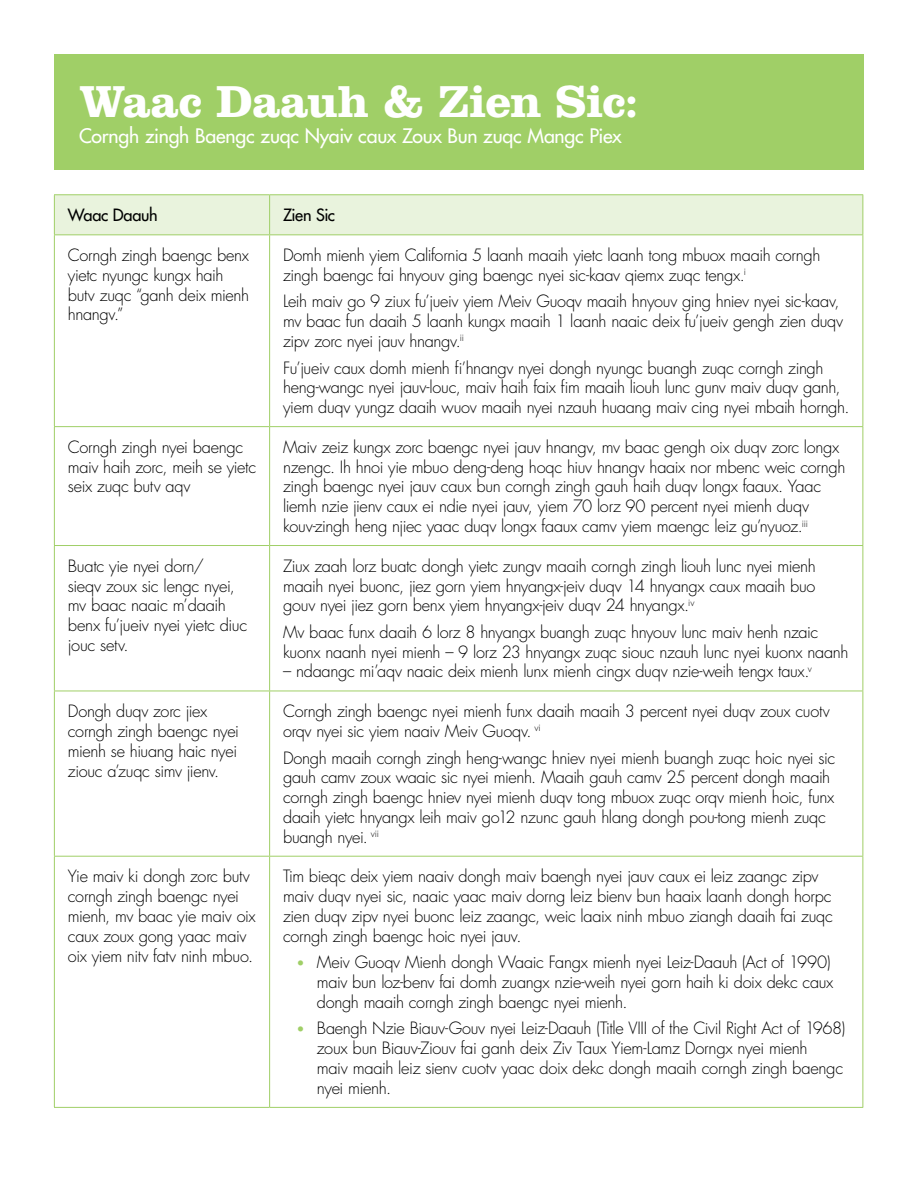
<style>
.page{position:relative;width:918px;height:1188px;background:#fff}
.page>*{position:absolute;margin:0;border:0;box-sizing:border-box;transform-origin:0 0}
.t1{font:700 46.5px "Clarendon";letter-spacing:-.02em;color:#fff}
.t2{font:19.5px "Futura";letter-spacing:-.01em;color:#fff}
.t3{font:300 16.5px/19.8px "Futura";letter-spacing:-.025em;color:#000}
.t4{font:16.5px "Futura";letter-spacing:-.02em;color:#000}
.s1{font-size:13.5px;color:#a0cf67}
</style>
<div class="page">
<div style="left:54px;top:54px;width:810px;height:116px;background:#a0cf67"></div>
<div style="left:55px;top:195px;width:807px;height:39px;background:#e9f3dd"></div>
<hr style="left:54px;top:194px;width:216px;height:1px;background:#a0cf67">
<hr style="left:54px;top:195px;width:1px;height:39px;background:#a0cf67">
<hr style="left:270px;top:194px;width:593px;height:1px;background:#a0cf67">
<hr style="left:269px;top:195px;width:1px;height:39px;background:#a0cf67">
<hr style="left:862px;top:195px;width:1px;height:39px;background:#a0cf67">
<hr style="left:54px;top:234px;width:216px;height:1px;background:#a0cf67">
<hr style="left:54px;top:235px;width:1px;height:191px;background:#a0cf67">
<hr style="left:270px;top:234px;width:593px;height:1px;background:#a0cf67">
<hr style="left:269px;top:235px;width:1px;height:191px;background:#a0cf67">
<hr style="left:862px;top:235px;width:1px;height:191px;background:#a0cf67">
<hr style="left:54px;top:426px;width:216px;height:1px;background:#a0cf67">
<hr style="left:54px;top:427px;width:1px;height:118px;background:#a0cf67">
<hr style="left:270px;top:426px;width:593px;height:1px;background:#a0cf67">
<hr style="left:269px;top:427px;width:1px;height:118px;background:#a0cf67">
<hr style="left:862px;top:427px;width:1px;height:118px;background:#a0cf67">
<hr style="left:54px;top:545px;width:216px;height:1px;background:#a0cf67">
<hr style="left:54px;top:546px;width:1px;height:145px;background:#a0cf67">
<hr style="left:270px;top:545px;width:593px;height:1px;background:#a0cf67">
<hr style="left:269px;top:546px;width:1px;height:145px;background:#a0cf67">
<hr style="left:862px;top:546px;width:1px;height:145px;background:#a0cf67">
<hr style="left:54px;top:691px;width:216px;height:1px;background:#a0cf67">
<hr style="left:54px;top:691px;width:1px;height:165px;background:#a0cf67">
<hr style="left:270px;top:691px;width:593px;height:1px;background:#a0cf67">
<hr style="left:269px;top:691px;width:1px;height:165px;background:#a0cf67">
<hr style="left:862px;top:691px;width:1px;height:165px;background:#a0cf67">
<hr style="left:54px;top:856px;width:216px;height:1px;background:#a0cf67">
<hr style="left:54px;top:857px;width:1px;height:250px;background:#a0cf67">
<hr style="left:270px;top:856px;width:593px;height:1px;background:#a0cf67">
<hr style="left:269px;top:857px;width:1px;height:250px;background:#a0cf67">
<hr style="left:862px;top:857px;width:1px;height:250px;background:#a0cf67">
<hr style="left:54px;top:1107px;width:216px;height:1px;background:#a0cf67">
<hr style="left:270px;top:1107px;width:593px;height:1px;background:#a0cf67">
<h1 class="t1" style="left:79px;top:73px;width:561px">Waac Daauh &amp; Zien Sic:</h1>
<p class="t2" style="left:79px;top:123px;width:544px">Corngh zingh Baengc zuqc Nyaiv caux Zoux Bun zuqc Mangc Piex</p>
<p class="t4" style="left:68px;top:205px;width:91px">Waac Daauh</p>
<p class="t4" style="left:283px;top:205px;width:54px">Zien Sic</p>
<p class="t3" style="left:68px;top:245px;width:183px">Corngh zingh baengc benx yietc nyungc kungx haih butv zuqc “ganh deix mienh hnangv.”</p>
<p class="t3" style="left:283px;top:245px;width:539px">Domh mienh yiem California 5 laanh maaih yietc laanh tong mbuox maaih corngh zingh baengc fai hnyouv ging baengc nyei sic-kaav qiemx zuqc tengx.<sup>i</sup></p>
<p class="t3" style="left:283px;top:292px;width:562px">Leih maiv go 9 ziux fu’jueiv yiem Meiv Guoqv maaih hnyouv ging hniev nyei sic-kaav, mv baac fun daaih 5 laanh kungx maaih 1 laanh naaic deix fu’jueiv gengh zien duqv zipv zorc nyei jauv hnangv.<sup>ii</sup></p>
<p class="t3" style="left:283px;top:358px;width:568px">Fu’jueiv caux domh mienh fi’hnangv nyei dongh nyungc buangh zuqc corngh zingh heng-wangc nyei jauv-louc, maiv haih faix fim maaih liouh lunc gunv maiv duqv ganh, yiem duqv yungz daaih wuov maaih nyei nzauh huaang maiv cing nyei mbaih horngh.</p>
<p class="t3" style="left:68px;top:437px;width:190px">Corngh zingh nyei baengc maiv haih zorc, meih se yietc seix zuqc butv aqv</p>
<p class="t3" style="left:283px;top:437px;width:564px">Maiv zeiz kungx zorc baengc nyei jauv hnangv, mv baac gengh oix duqv zorc longx nzengc. Ih hnoi yie mbuo deng-deng hoqc hiuv hnangv haaix nor mbenc weic corngh zingh baengc nyei jauv caux bun corngh zingh gauh haih duqv longx faaux. Yaac liemh nzie jienv caux ei ndie nyei jauv, yiem 70 lorz 90 percent nyei mienh duqv kouv-zingh heng njiec yaac duqv longx faaux camv yiem maengc leiz gu’nyuoz.<sup>iii</sup></p>
<p class="t3" style="left:68px;top:556px;width:181px">Buatc yie nyei dorn/<br>sieqv zoux sic lengc nyei, mv baac naaic m’daaih benx fu’jueiv nyei yietc diuc jouc setv.</p>
<p class="t3" style="left:283px;top:556px;width:534px;text-align:justify">Ziux zaah lorz buatc dongh yietc zungv maaih corngh zingh liouh lunc nyei mienh maaih nyei buonc, jiez gorn yiem hnyangx-jeiv duqv 14 hnyangx caux maaih buo gouv nyei jiez gorn benx yiem hnyangx-jeiv duqv 24 hnyangx.<sup>iv</sup></p>
<p class="t3" style="left:283px;top:622px;width:567px">Mv baac funx daaih 6 lorz 8 hnyangx buangh zuqc hnyouv lunc maiv henh nzaic kuonx naanh nyei mienh – 9 lorz 23 hnyangx zuqc siouc nzauh lunc nyei kuonx naanh</p>
<p class="t3" style="left:283px;top:662px;width:530px">– ndaangc mi’aqv naaic deix mienh lunx mienh cingx duqv nzie-weih tengx taux.<sup>v</sup></p>
<p class="t3" style="left:68px;top:701px;width:173px">Dongh duqv zorc jiex corngh zingh baengc nyei mienh se hiuang haic nyei ziouc a’zuqc simv jienv.</p>
<p class="t3" style="left:283px;top:701px;width:548px">Corngh zingh baengc nyei mienh funx daaih maaih 3 percent nyei duqv zoux cuotv orqv nyei sic yiem naaiv Meiv Guoqv. <sup>vi</sup></p>
<p class="t3" style="left:283px;top:748px;width:554px">Dongh maaih corngh zingh heng-wangc hniev nyei mienh buangh zuqc hoic nyei sic gauh camv zoux waaic sic nyei mienh. Maaih gauh camv 25 percent dongh maaih corngh zingh baengc hniev nyei mienh duqv tong mbuox zuqc orqv mienh hoic, funx daaih yietc hnyangx leih maiv go12 nzunc gauh hlang dongh pou-tong mienh zuqc buangh nyei. <sup>vii</sup></p>
<p class="t3" style="left:68px;top:867px;width:190px">Yie maiv ki dongh zorc butv corngh zingh baengc nyei mienh, mv baac yie maiv oix caux zoux gong yaac maiv oix yiem nitv fatv ninh mbuo.</p>
<p class="t3" style="left:283px;top:867px;width:551px">Tim bieqc deix yiem naaiv dongh maiv baengh nyei jauv caux ei leiz zaangc zipv maiv duqv nyei sic, naaic yaac maiv dorng leiz bienv bun haaix laanh dongh horpc zien duqv zipv nyei buonc leiz zaangc, weic laaix ninh mbuo ziangh daaih fai zuqc corngh zingh baengc hoic nyei jauv.</p>
<p class="t3" style="left:317px;top:953px;width:518px;text-indent:-20px"><span class="s1">•</span> Meiv Guoqv Mienh dongh Waaic Fangx mienh nyei Leiz-Daauh (Act of 1990) maiv bun loz-benv fai domh zuangx nzie-weih nyei gorn haih ki doix dekc caux dongh maaih corngh zingh baengc nyei mienh.</p>
<p class="t3" style="left:317px;top:1019px;width:530px;text-indent:-20px"><span class="s1">•</span> Baengh Nzie Biauv-Gouv nyei Leiz-Daauh (Title VIII of the Civil Right Act of 1968) zoux bun Biauv-Ziouv fai ganh deix Ziv Taux Yiem-Lamz Dorngx nyei mienh<br>maiv maaih leiz sienv cuotv yaac doix dekc dongh maaih corngh zingh baengc nyei mienh.</p>
</div>
